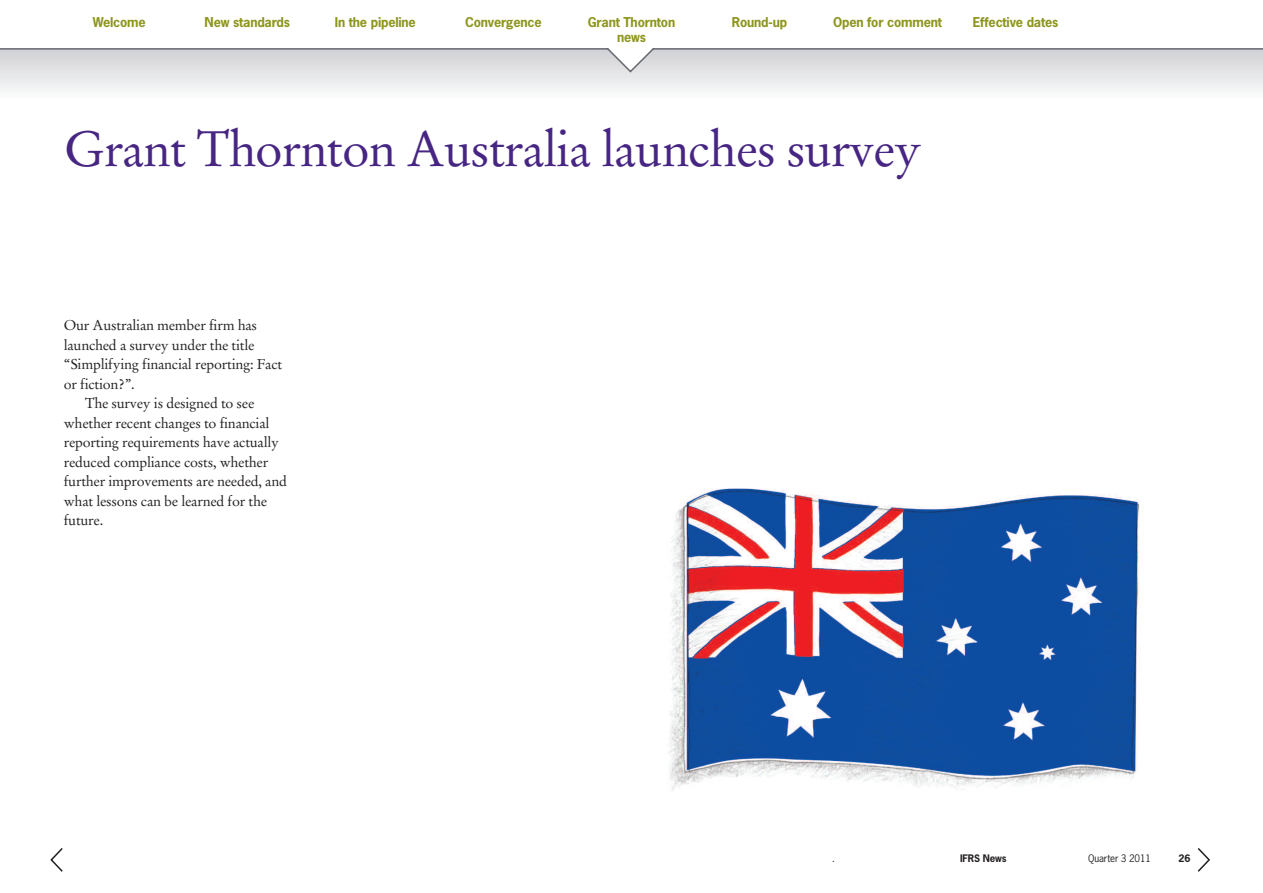
<style>
.page{position:relative;width:1263px;height:893px;background:#fff}
.page>*{position:absolute;margin:0;border:0;box-sizing:border-box;transform-origin:0 0}
.t1{font:49.5px "Stempel Garamond";letter-spacing:-.02em;color:#472683}
.t2{font:14.25px "Stempel Garamond";letter-spacing:-.015em;color:#231f20}
.t3{font:700 12.75px/15px "News Gothic";letter-spacing:-.015em;color:#8d951d;text-align:center}
.t4{font:9.75px "News Gothic";letter-spacing:-.015em;color:#231f20}
.t5{font:700 9.75px "News Gothic";letter-spacing:-.015em;color:#231f20}
</style>
<div class="page">
<svg style="left:1197px;top:848px;width:13px;height:24px"></svg>
<svg style="left:50px;top:848px;width:13px;height:24px"></svg>
<div style="left:0;top:49px;width:1263px;height:49px;background:linear-gradient(to bottom,#d0d0d4,#fbfbfc)"></div>
<hr style="left:0;top:48px;width:1263px;height:2px;background:#696b73">
<svg style="left:604px;top:48px;width:53px;height:25px"></svg>
<img style="left:668px;top:488px;width:472px;height:303px">
<p class="t3" style="left:93px;top:15px;width:54px">Welcome</p>
<p class="t3" style="left:205px;top:15px;width:87px">New standards</p>
<p class="t3" style="left:335px;top:15px;width:82px">In the pipeline</p>
<p class="t3" style="left:465px;top:15px;width:78px">Convergence</p>
<p class="t3" style="left:588px;top:15px;width:89px">Grant Thornton news</p>
<p class="t3" style="left:732px;top:15px;width:57px">Round-up</p>
<p class="t3" style="left:833px;top:15px;width:110px">Open for comment</p>
<p class="t3" style="left:973px;top:15px;width:87px">Effective dates</p>
<h1 class="t1" style="left:64px;top:128px;width:859px">Grant Thornton Australia launches survey</h1>
<p class="t2" style="left:64px;top:319px;width:195px">Our Australian member firm has</p>
<p class="t2" style="left:64px;top:338px;width:192px">launched a survey under the title</p>
<p class="t2" style="left:64px;top:358px;width:220px">“Simplifying financial reporting: Fact</p>
<p class="t2" style="left:64px;top:377px;width:73px">or fiction?”.</p>
<p class="t2" style="left:85px;top:397px;width:171px">The survey is designed to see</p>
<p class="t2" style="left:64px;top:416px;width:207px">whether recent changes to financial</p>
<p class="t2" style="left:64px;top:436px;width:217px">reporting requirements have actually</p>
<p class="t2" style="left:64px;top:455px;width:206px">reduced compliance costs, whether</p>
<p class="t2" style="left:64px;top:475px;width:225px">further improvements are needed, and</p>
<p class="t2" style="left:64px;top:494px;width:205px">what lessons can be learned for the</p>
<p class="t2" style="left:64px;top:514px;width:41px">future.</p>
<p class="t4" style="left:832px;top:853px;width:4px">.</p>
<p class="t5" style="left:960px;top:853px;width:48px">IFRS News</p>
<p class="t4" style="left:1088px;top:853px;width:64px">Quarter 3 2011</p>
<p class="t5" style="left:1179px;top:853px;width:13px">26</p>
</div>
